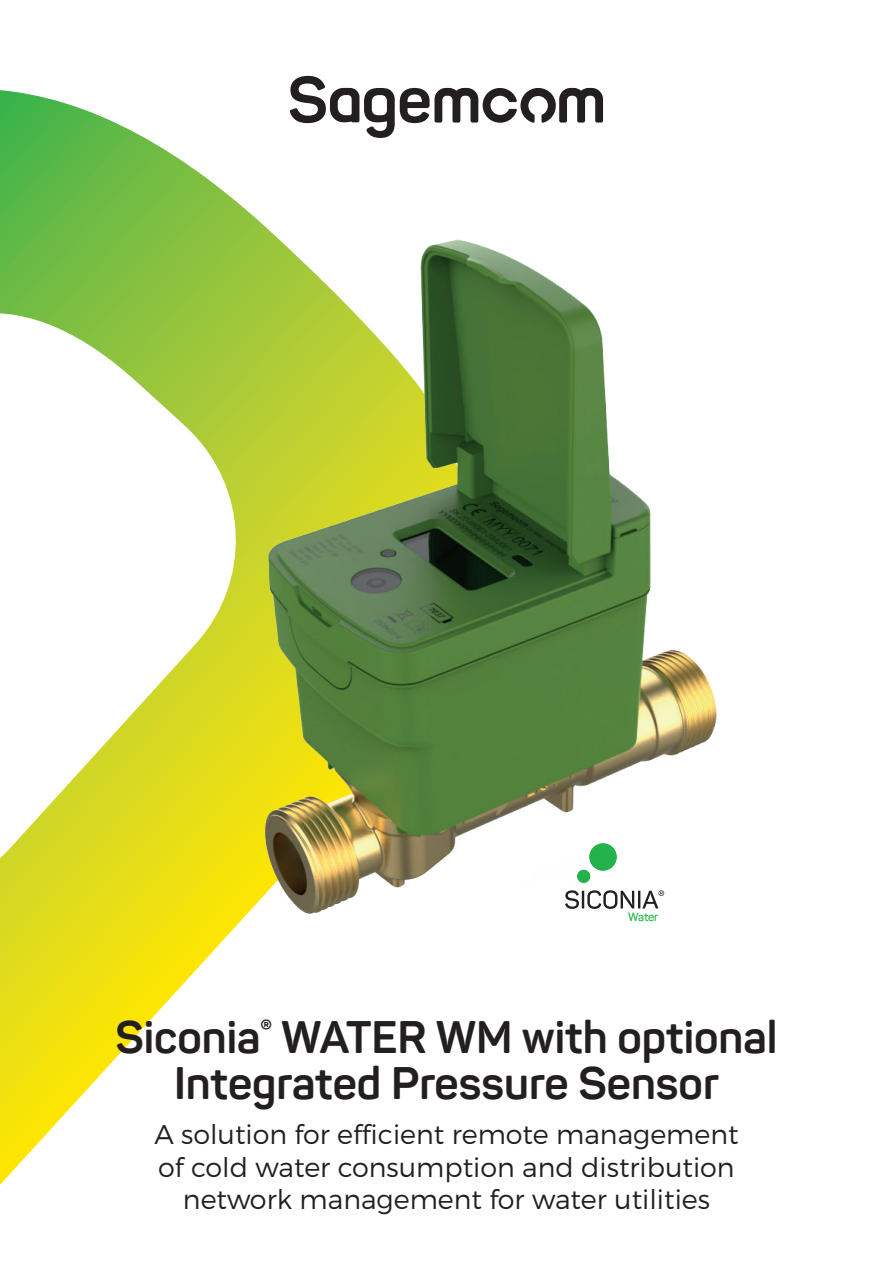
<style>
.page{position:relative;width:893px;height:1263px;background:#fff}
.page>*{position:absolute;margin:0;border:0;box-sizing:border-box;transform-origin:0 0}
.t1{font:700 45px/46.5px "Panton";color:#231f20;text-align:center}
.t2{font:300 27px/32.4px "Montserrat";color:#231f20;text-align:center}
.t3{font:600 11.85px "Panton";letter-spacing:-.02em;color:#23b24b}
</style>
<div class="page">
<svg style="left:0;top:90px;width:290px;height:1095px"></svg>
<svg style="left:290px;top:76px;width:313px;height:62px"></svg>
<img style="left:121px;top:192px;width:596px;height:763px">
<svg style="left:577px;top:843px;width:40px;height:40px"></svg>
<svg style="left:565px;top:890px;width:99px;height:19px"></svg>
<p class="t3" style="left:628px;top:910px;width:32px">Water</p>
<h1 class="t1" style="left:115px;top:1013px;width:664px">Siconia<sup>®</sup> WATER WM with optional<br>Integrated Pressure Sensor</h1>
<p class="t2" style="left:154px;top:1118px;width:586px">A solution for efficient remote management of cold water consumption and distribution network management for water utilities</p>
</div>
